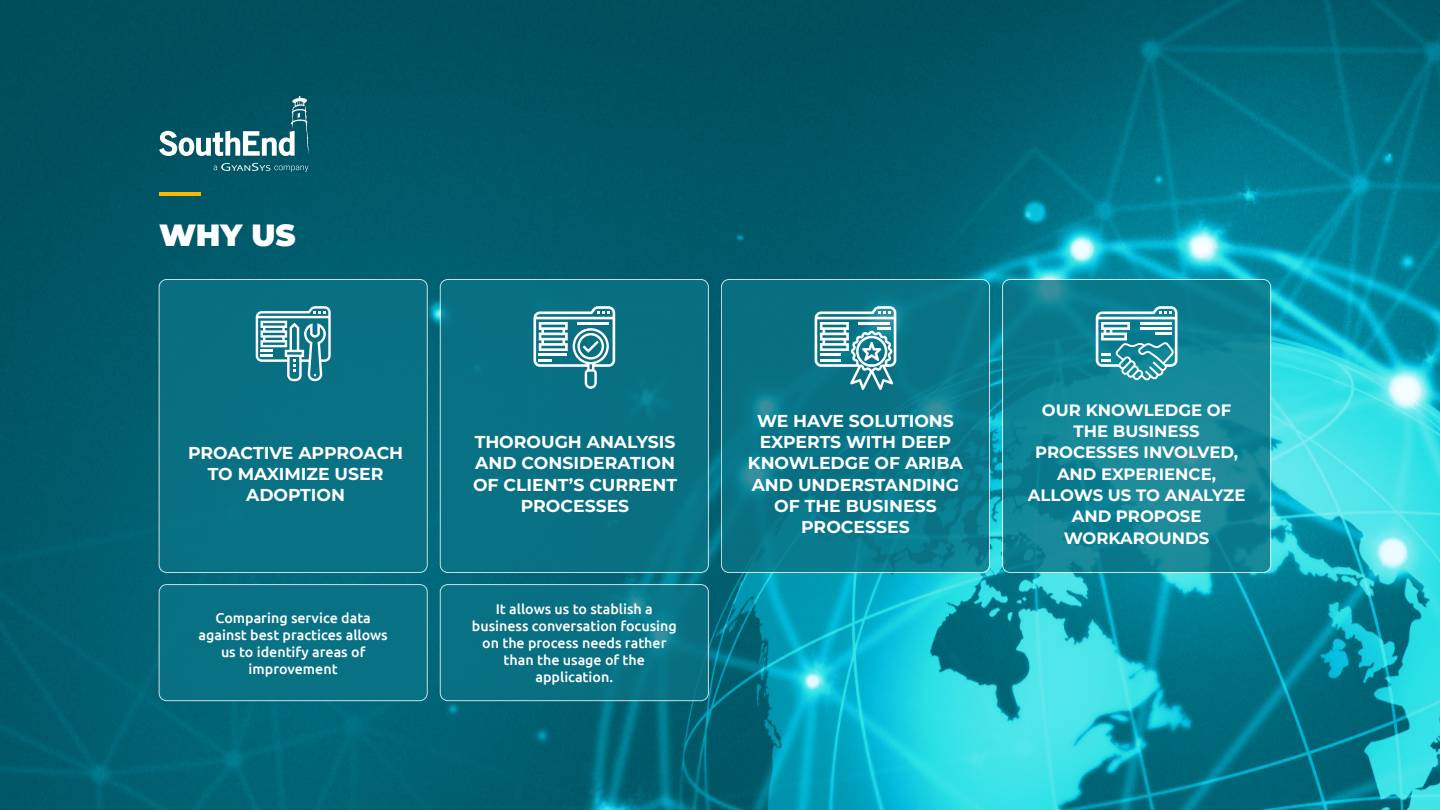
<style>
.page{position:relative;width:1440px;height:810px;background:#fff}
.page>*{position:absolute;margin:0;border:0;box-sizing:border-box;transform-origin:0 0}
.t1{font:900 30.67px "Montserrat";color:#fff}
.t2{font:700 17.25px/21.3px "Montserrat";color:#fff;text-align:center}
.t3{font:700 16.5px/21.3px "Montserrat";color:#fff;text-align:center}
.t4{font:500 14.25px/17.1px "Ubuntu";color:#fff;text-align:center}
</style>
<div class="page">
<img style="left:0;top:0;width:1440px;height:810px">
<hr style="left:159px;top:192px;width:41px;height:4px;background:#fab900">
<div style="left:159px;top:279px;width:268px;height:293px;background:#0b7486;border-radius:8px"></div>
<div style="left:159px;top:279px;width:269px;height:294px;border:1px solid #fff;border-radius:8px"></div>
<div style="left:440px;top:279px;width:268px;height:293px;background:#0b7486;border-radius:8px"></div>
<div style="left:440px;top:279px;width:269px;height:294px;border:1px solid #fff;border-radius:8px"></div>
<div style="left:159px;top:585px;width:268px;height:116px;background:#0b7486;border-radius:8px"></div>
<div style="left:159px;top:584px;width:269px;height:117px;border:1px solid #fff;border-radius:8px"></div>
<div style="left:440px;top:585px;width:268px;height:116px;background:#0b7486;border-radius:8px"></div>
<div style="left:440px;top:584px;width:269px;height:117px;border:1px solid #fff;border-radius:8px"></div>
<div style="left:721px;top:279px;width:269px;height:293px;background:#0b7486;border-radius:8px"></div>
<div style="left:721px;top:279px;width:269px;height:294px;border:1px solid #fff;border-radius:8px"></div>
<svg style="left:1003px;top:279px;width:268px;height:293px"></svg>
<div style="left:1002px;top:279px;width:269px;height:294px;border:1px solid #fff;border-radius:8px"></div>
<svg style="left:256px;top:306px;width:75px;height:75px"></svg>
<svg style="left:815px;top:306px;width:81px;height:84px"></svg>
<svg style="left:533px;top:306px;width:82px;height:83px"></svg>
<svg style="left:1096px;top:306px;width:81px;height:74px"></svg>
<svg style="left:159px;top:95px;width:150px;height:61px"></svg>
<svg style="left:214px;top:163px;width:94px;height:9px"></svg>
<h1 class="t1" style="left:159px;top:212px;width:138px">WHY US</h1>
<p class="t2" style="left:188px;top:441px;width:217px">PROACTIVE APPROACH<br>TO MAXIMIZE USER<br>ADOPTION</p>
<p class="t2" style="left:473px;top:430px;width:206px">THOROUGH ANALYSIS<br>AND CONSIDERATION<br>OF CLIENT’S CURRENT<br>PROCESSES</p>
<p class="t4" style="left:199px;top:608px;width:191px">Comparing service data against best practices allows us to identify areas of improvement</p>
<p class="t4" style="left:472px;top:600px;width:206px">It allows us to stablish a business conversation focusing on the process needs rather than the usage of the application.</p>
<p class="t2" style="left:748px;top:409px;width:217px">WE HAVE SOLUTIONS<br>EXPERTS WITH DEEP<br>KNOWLEDGE OF ARIBA<br>AND UNDERSTANDING<br>OF THE BUSINESS<br>PROCESSES</p>
<p class="t3" style="left:1028px;top:399px;width:219px">OUR KNOWLEDGE OF<br>THE BUSINESS<br>PROCESSES INVOLVED,<br>AND EXPERIENCE,<br>ALLOWS US TO ANALYZE<br>AND PROPOSE<br>WORKAROUNDS</p>
</div>
